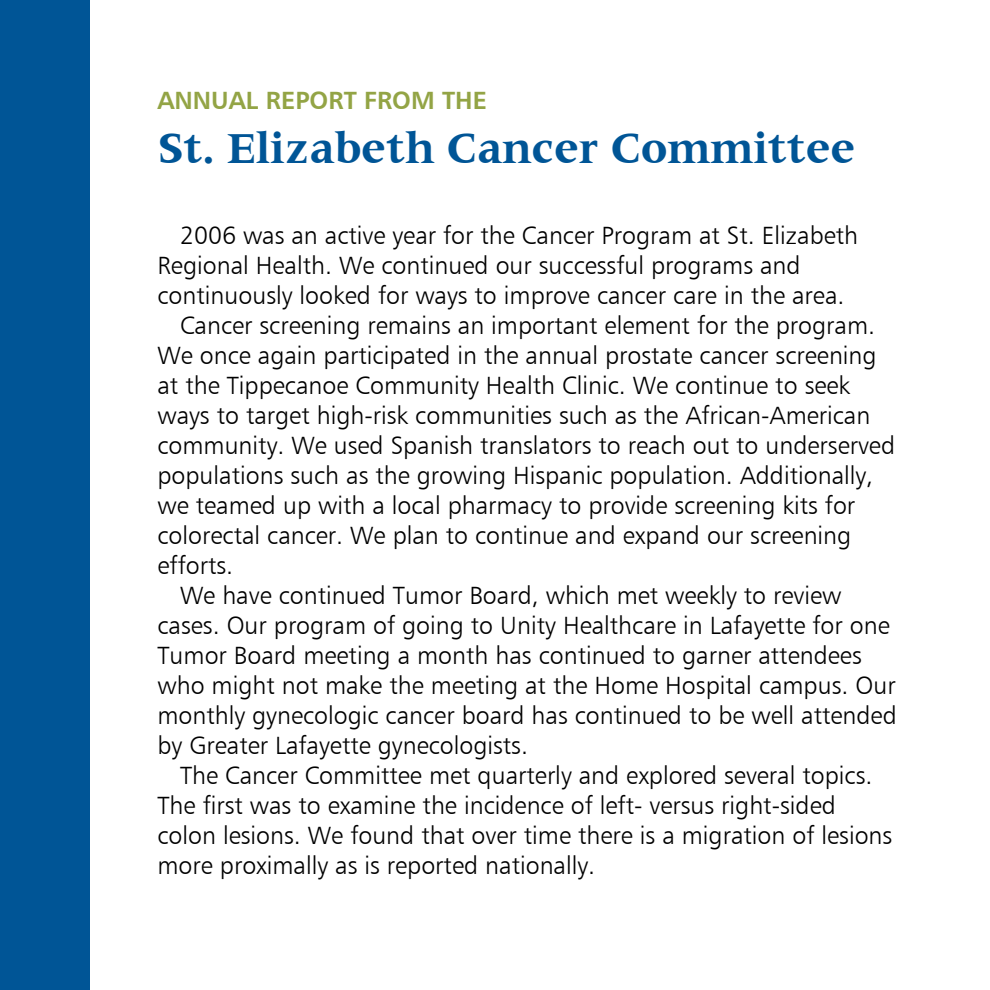
<style>
.page{position:relative;width:990px;height:990px;background:#fff}
.page>*{position:absolute;margin:0;border:0;box-sizing:border-box;transform-origin:0 0}
.t1{font:700 45px "Latin 725 BT";color:#005596}
.t2{font:25px "Humanist 777 BT Light B";color:#000}
.t3{font:25px "Humanist 777 BT Bold B";color:#93a445}
</style>
<div class="page">
<div style="left:0;top:0;width:90px;height:990px;background:#005596"></div>
<p class="t3" style="left:158px;top:84px;width:328px">ANNUAL REPORT FROM THE</p>
<h1 class="t1" style="left:158px;top:123px;width:700px">St. Elizabeth Cancer Committee</h1>
<p class="t2" style="left:180px;top:220px;width:680px">2006 was an active year for the Cancer Program at St. Elizabeth</p>
<p class="t2" style="left:158px;top:250px;width:645px">Regional Health. We continued our successful programs and</p>
<p class="t2" style="left:158px;top:280px;width:689px">continuously looked for ways to improve cancer care in the area.</p>
<p class="t2" style="left:180px;top:310px;width:697px">Cancer screening remains an important element for the program.</p>
<p class="t2" style="left:158px;top:340px;width:721px">We once again participated in the annual prostate cancer screening</p>
<p class="t2" style="left:158px;top:370px;width:694px">at the Tippecanoe Community Health Clinic. We continue to seek</p>
<p class="t2" style="left:158px;top:400px;width:714px">ways to target high-risk communities such as the African-American</p>
<p class="t2" style="left:158px;top:430px;width:739px">community. We used Spanish translators to reach out to underserved</p>
<p class="t2" style="left:158px;top:460px;width:717px">populations such as the growing Hispanic population. Additionally,</p>
<p class="t2" style="left:158px;top:490px;width:699px">we teamed up with a local pharmacy to provide screening kits for</p>
<p class="t2" style="left:158px;top:520px;width:695px">colorectal cancer. We plan to continue and expand our screening</p>
<p class="t2" style="left:158px;top:550px;width:77px">efforts.</p>
<p class="t2" style="left:180px;top:580px;width:663px">We have continued Tumor Board, which met weekly to review</p>
<p class="t2" style="left:158px;top:610px;width:734px">cases. Our program of going to Unity Healthcare in Lafayette for one</p>
<p class="t2" style="left:158px;top:640px;width:706px">Tumor Board meeting a month has continued to garner attendees</p>
<p class="t2" style="left:158px;top:670px;width:740px">who might not make the meeting at the Home Hospital campus. Our</p>
<p class="t2" style="left:158px;top:700px;width:741px">monthly gynecologic cancer board has continued to be well attended</p>
<p class="t2" style="left:158px;top:730px;width:372px">by Greater Lafayette gynecologists.</p>
<p class="t2" style="left:180px;top:760px;width:694px">The Cancer Committee met quarterly and explored several topics.</p>
<p class="t2" style="left:158px;top:790px;width:680px">The first was to examine the incidence of left- versus right-sided</p>
<p class="t2" style="left:158px;top:820px;width:736px">colon lesions. We found that over time there is a migration of lesions</p>
<p class="t2" style="left:158px;top:850px;width:439px">more proximally as is reported nationally.</p>
</div>
